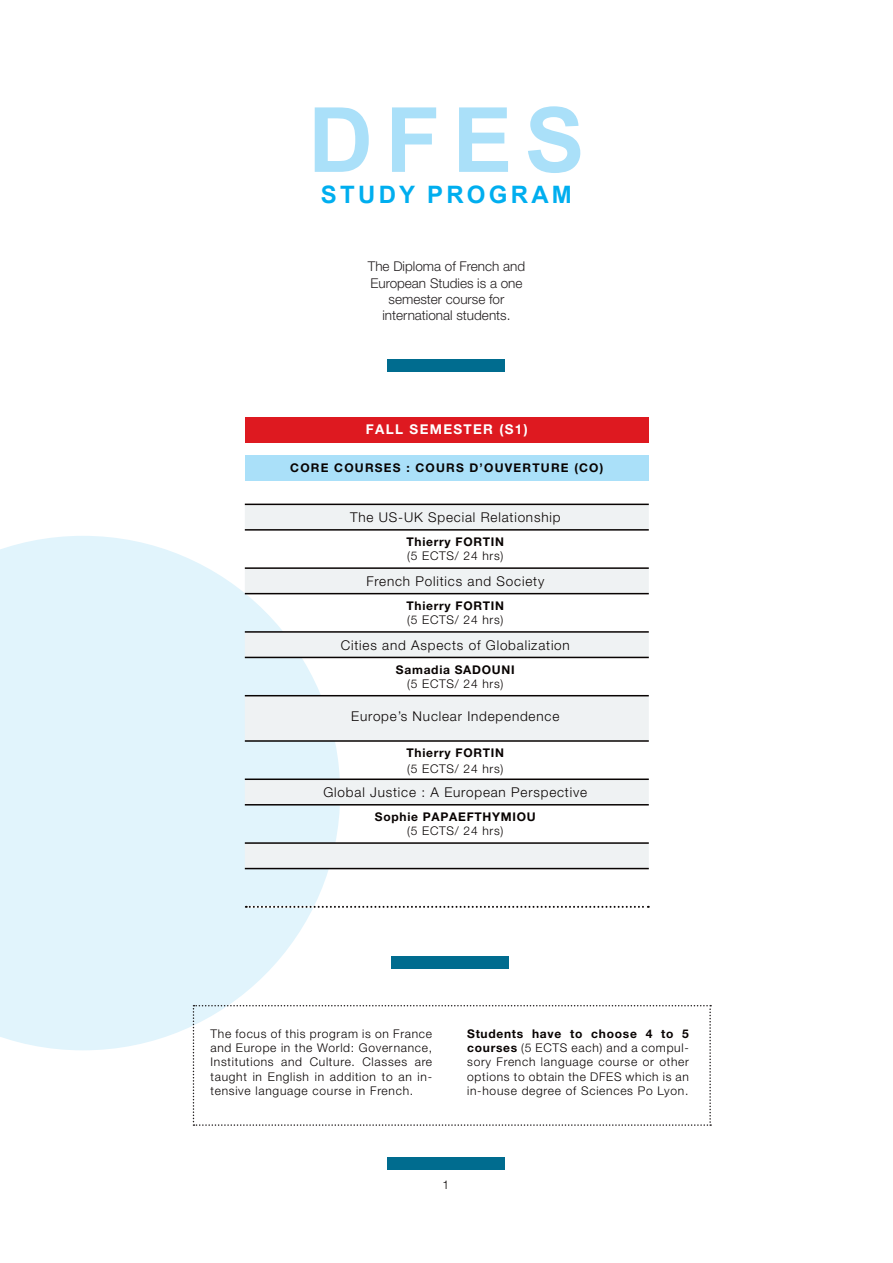
<style>
.page{position:relative;width:893px;height:1263px;background:#fff}
.page>*{position:absolute;margin:0;border:0;box-sizing:border-box;transform-origin:0 0}
.t1{font:700 90px "Arial";color:#aae0f9}
.t2{font:700 24px "Arial";letter-spacing:.135em;color:#00aeef}
.t3{font:300 13.5px "Helvetica Neue LT Pro";letter-spacing:.06em;color:#080302}
.t4{font:300 13.5px "Helvetica Neue LT Pro";color:#231f20}
.t5{font:700 13.5px "Helvetica Neue LT Pro";letter-spacing:.1em;color:#fff}
.t6{font:300 12px/14.4px "Helvetica Neue LT Pro";letter-spacing:.06em;color:#080302;text-align:justify}
.t7{font:700 12px/14.4px "Helvetica Neue LT Pro";letter-spacing:.06em;color:#080302}
.t8{font:700 12px "Helvetica Neue LT Pro";letter-spacing:.1em;color:#080302}
.s1{font-weight:300}
.s2{font-weight:700}
</style>
<div class="page">
<svg style="left:0;top:536px;width:340px;height:514px;fill:#e1f4fc"></svg>
<svg style="left:193px;top:1005px;width:518px;height:121px"></svg>
<div style="left:245px;top:417px;width:404px;height:25px;background:#de1920"></div>
<div style="left:245px;top:455px;width:404px;height:25px;background:#aae0f9"></div>
<svg style="left:245px;top:505px;width:404px;height:363px;fill:#eff2f3"></svg>
<div style="left:245px;top:530px;width:404px;height:38px;background:#fff"></div>
<hr style="left:245px;top:504px;width:404px;height:1px;background:#080302">
<hr style="left:245px;top:567px;width:404px;height:2px;background:#080302">
<hr style="left:245px;top:631px;width:404px;height:2px;background:#080302">
<hr style="left:245px;top:695px;width:404px;height:1px;background:#080302">
<hr style="left:245px;top:778px;width:404px;height:2px;background:#080302">
<hr style="left:245px;top:842px;width:404px;height:2px;background:#080302">
<hr style="left:245px;top:868px;width:404px;height:1px;background:#080302">
<svg style="left:246px;top:906px;width:403px;height:2px"></svg>
<hr style="left:245px;top:529px;width:404px;height:2px;background:#080302">
<hr style="left:245px;top:593px;width:404px;height:1px;background:#080302">
<hr style="left:245px;top:657px;width:404px;height:1px;background:#080302">
<hr style="left:245px;top:740px;width:404px;height:2px;background:#080302">
<hr style="left:245px;top:804px;width:404px;height:1px;background:#080302">
<div style="left:388px;top:359px;width:117px;height:13px;background:#006c8f"></div>
<div style="left:391px;top:956px;width:118px;height:13px;background:#006c8f"></div>
<div style="left:388px;top:1157px;width:117px;height:12px;background:#006c8f"></div>
<p class="t1" style="left:308px;top:77px;width:278px">DFES</p>
<p class="t2" style="left:321px;top:178px;width:252px">STUDY PROGRAM</p>
<p class="t4" style="left:368px;top:258px;width:159px">The Diploma of French and</p>
<p class="t4" style="left:370px;top:274px;width:154px">European Studies is a one</p>
<p class="t4" style="left:389px;top:291px;width:117px">semester course for</p>
<p class="t4" style="left:382px;top:307px;width:129px">international students.</p>
<p class="t5" style="left:366px;top:421px;width:163px">FALL SEMESTER (S1)</p>
<p class="t8" style="left:290px;top:460px;width:315px">CORE COURSES : COURS D’OUVERTURE (CO)</p>
<p class="t3" style="left:350px;top:509px;width:212px">The US-UK Special Relationship</p>
<p class="t7" style="left:406px;top:534px;width:99px">Thierry FORTIN <span class="s1">(5 ECTS/ 24 hrs)</span></p>
<p class="t3" style="left:366px;top:573px;width:179px">French Politics and Society</p>
<p class="t7" style="left:406px;top:598px;width:99px">Thierry FORTIN <span class="s1">(5 ECTS/ 24 hrs)</span></p>
<p class="t3" style="left:341px;top:636px;width:231px">Cities and Aspects of Globalization</p>
<p class="t7" style="left:396px;top:662px;width:120px">Samadia SADOUNI</p>
<p class="t6" style="left:407px;top:676px;width:98px">(5 ECTS/ 24 hrs)</p>
<p class="t3" style="left:351px;top:708px;width:210px">Europe’s Nuclear Independence</p>
<p class="t7" style="left:406px;top:744px;width:99px;line-height:15.9px">Thierry FORTIN <span class="s1">(5 ECTS/ 24 hrs)</span></p>
<p class="t3" style="left:323px;top:784px;width:265px">Global Justice : A European Perspective</p>
<p class="t7" style="left:375px;top:809px;width:162px">Sophie PAPAEFTHYMIOU</p>
<p class="t6" style="left:407px;top:824px;width:98px">(5 ECTS/ 24 hrs)</p>
<p class="t6" style="left:210px;top:1026px;width:223px">The focus of this program is on France and Europe in the World: Governance, Institutions and Culture. Classes are taught in English in addition to an in&shy;tensive language course in French.</p>
<p class="t6" style="left:467px;top:1026px;width:223px"><span class="s2">Students have to choose 4 to 5 courses</span> (5 ECTS each) and a compul&shy;sory French language course or other options to obtain the DFES which is an in-house degree of Sciences Po Lyon.</p>
<p class="t6" style="left:442px;top:1177px;width:8px">1</p>
</div>
